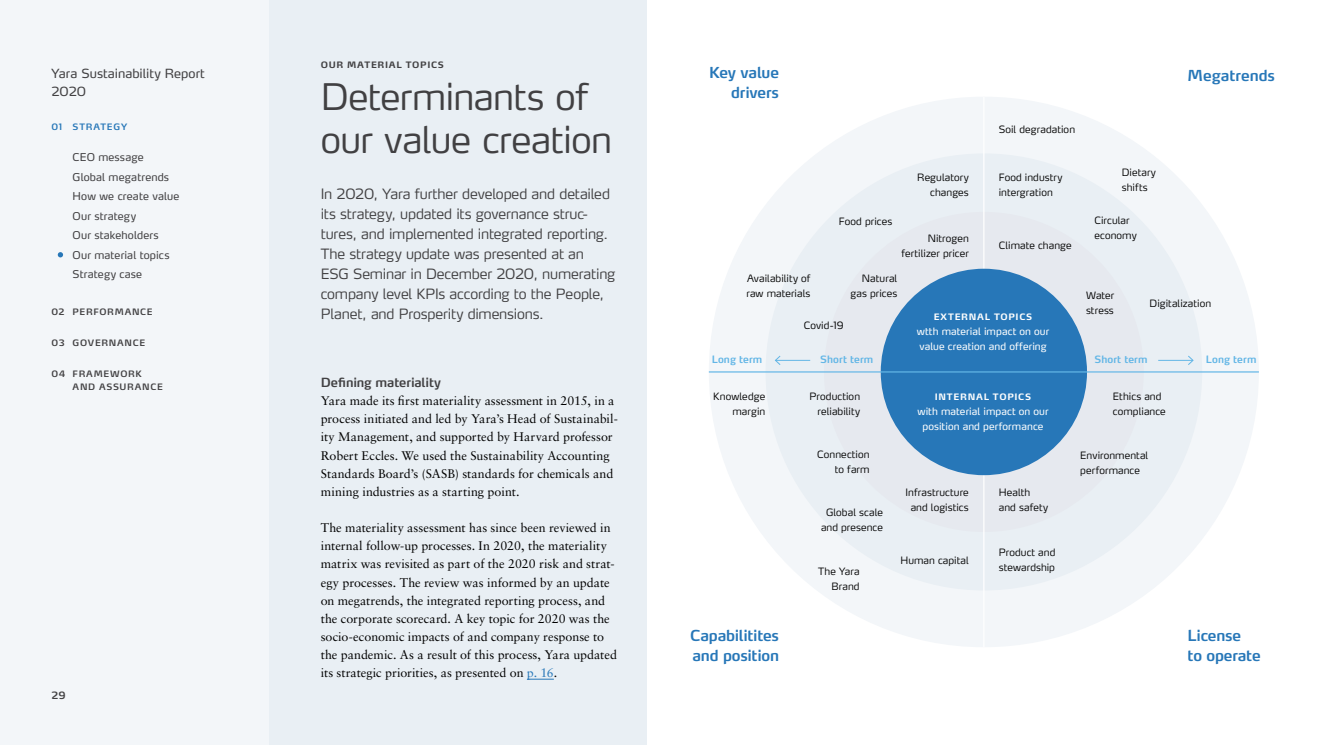
<style>
.page{position:relative;width:1322px;height:745px;background:#fff}
.page>*{position:absolute;margin:0;border:0;box-sizing:border-box;transform-origin:0 0}
.t1{font:300 36.25px/42.5px "Max LF";letter-spacing:-.015em;color:#414042}
.H4_Max{font:600 15px/20px "Max LF";letter-spacing:-.015em;color:#2777b8}
.Ingress_Article{font:300 14px/20px "Max LF";letter-spacing:-.01em;color:#414042}
.Brødtekst_Sabon{font:12.5px/18.1px "Sabon LT Std";color:#000}
.t2{font:12.5px/18.1px "Max LF";letter-spacing:.005em;color:#414042}
.H4_Max-2{font:600 12.5px "Max LF";letter-spacing:-.005em;color:#414042}
.t3{font:10.62px/19.5px "Max LF";letter-spacing:.015em;color:#414042}
.Noter_Bodytxt_Max{font:300 10px/15px "Max LF";letter-spacing:.01em;color:#000;text-align:right}
.H5_Ikoner{font:10px/15px "Max LF";letter-spacing:.01em;color:#fff}
.H5_Ikoner-2{font:600 10px "Max LF";letter-spacing:.01em;color:#63b6e6}
.t4{font:600 10px "Max LF";color:#414042}
.t5{font:600 8.75px/13.1px "Max LF";letter-spacing:.08em;color:#414042}
.Stikktittel_caps{font:700 8.75px "Max LF";letter-spacing:.09em;color:#fff}
.Stikktittel_caps-2{font:700 8.75px "Max LF";letter-spacing:.08em;color:#414042}
.t6{font:600 8.75px "Max LF";letter-spacing:.09em;color:#2777b8}
.s1{color:#2777b8}
</style>
<div class="page">
<div style="left:0;top:0;width:269px;height:744px;background:#f3f6f9"></div>
<div style="left:269px;top:0;width:378px;height:744px;background:#e9eff4"></div>
<div style="left:709px;top:97px;width:550px;height:549px;background:#f3f6f9;border-radius:50%"></div>
<div style="left:765px;top:153px;width:437px;height:437px;background:#e9eff4;border-radius:50%"></div>
<div style="left:824px;top:212px;width:319px;height:319px;background:#e6e9ef;border-radius:50%"></div>
<hr style="left:983px;top:97px;width:1px;height:549px;background:#fff">
<div style="left:881px;top:268px;width:206px;height:207px;background:#2777b8;border-radius:50%"></div>
<hr style="left:709px;top:371px;width:550px;height:1px;background:#63b6e6">
<hr style="left:1158px;top:359px;width:35px;height:1px;background:#63b6e6">
<svg style="left:1187px;top:355px;width:7px;height:10px"></svg>
<hr style="left:775px;top:359px;width:35px;height:1px;background:#63b6e6">
<svg style="left:775px;top:355px;width:6px;height:10px"></svg>
<svg style="left:527px;top:678px;width:27px;height:1px"></svg>
<svg style="left:58px;top:252px;width:5px;height:5px"></svg>
<p class="t2" style="left:51px;top:64px;width:155px">Yara Sustainability Report<br>2020</p>
<p class="t6" style="left:51px;top:121px;width:77px">01 STRATEGY</p>
<p class="t3" style="left:73px;top:147px;width:108px">CEO message<br>Global megatrends<br>How we create value<br>Our strategy<br>Our stakeholders<br>Our material topics<br>Strategy case</p>
<p class="t5" style="left:51px;top:305px;width:103px">02 PERFORMANCE</p>
<p class="t5" style="left:51px;top:336px;width:95px">03 GOVERNANCE</p>
<p class="t5" style="left:73px;top:367px;width:92px;text-indent:-21px">04 FRAMEWORK<br>AND ASSURANCE</p>
<p class="t4" style="left:51px;top:688px;width:16px">29</p>
<p class="Stikktittel_caps-2" style="left:321px;top:59px;width:125px">OUR MATERIAL TOPICS</p>
<h1 class="t1" style="left:321px;top:75px;width:293px">Determinants of our value creation</h1>
<p class="Ingress_Article" style="left:321px;top:183px;width:296px">In 2020, Yara further developed and detailed its strategy, updated its governance struc&shy;tures, and implemented integrated reporting.<br>The strategy update was presented at an ESG Seminar in December 2020, numerating company level KPIs according to the People, Planet, and Prosperity dimensions.</p>
<p class="H4_Max-2" style="left:321px;top:374px;width:122px">Defining materiality</p>
<p class="Brødtekst_Sabon" style="left:321px;top:391px;width:298px">Yara made its first materiality assessment in 2015, in a process initiated and led by Yara’s Head of Sustainabil&shy;ity Management, and supported by Harvard professor Robert Eccles. We used the Sustainability Accounting Standards Board’s (SASB) standards for chemicals and mining industries as a starting point.</p>
<p class="Brødtekst_Sabon" style="left:321px;top:518px;width:298px">The materiality assessment has since been reviewed in internal follow-up processes. In 2020, the materiality matrix was revisited as part of the 2020 risk and strat&shy;egy processes. The review was informed by an update on megatrends, the integrated reporting process, and the corporate scorecard. A key topic for 2020 was the socio-economic impacts of and company response to the pandemic. As a result of this process, Yara updated its strategic priorities, as presented on <span class="s1">p. 16</span>.</p>
<p class="H4_Max" style="left:709px;top:63px;width:71px;text-align:right">Key value drivers</p>
<h3 class="H4_Max" style="left:1187px;top:65px;width:89px">Megatrends</h3>
<p class="Noter_Bodytxt_Max" style="left:999px;top:122px;width:78px">Soil degradation</p>
<p class="Noter_Bodytxt_Max" style="left:839px;top:213px;width:55px">Food prices</p>
<p class="Noter_Bodytxt_Max" style="left:917px;top:170px;width:53px">Regulatory changes</p>
<p class="Noter_Bodytxt_Max" style="left:901px;top:230px;width:69px">Nitrogen fertilizer pricer</p>
<p class="Noter_Bodytxt_Max" style="left:999px;top:170px;width:65px;text-align:left">Food industry intergration</p>
<p class="Noter_Bodytxt_Max" style="left:999px;top:238px;width:74px">Climate change</p>
<p class="Noter_Bodytxt_Max" style="left:746px;top:270px;width:66px;text-align:left">Availability of raw materials</p>
<p class="Noter_Bodytxt_Max" style="left:804px;top:317px;width:41px">Covid-19</p>
<p class="Noter_Bodytxt_Max" style="left:862px;top:270px;width:37px">Natural</p>
<p class="Noter_Bodytxt_Max" style="left:850px;top:285px;width:48px">gas prices</p>
<p class="Stikktittel_caps" style="left:933px;top:311px;width:100px">EXTERNAL TOPICS</p>
<p class="H5_Ikoner" style="left:917px;top:323px;width:134px">wtth material impact on our value creation and offering</p>
<p class="Noter_Bodytxt_Max" style="left:1122px;top:164px;width:36px">Dietary</p>
<p class="Noter_Bodytxt_Max" style="left:1122px;top:179px;width:27px">shifts</p>
<p class="Noter_Bodytxt_Max" style="left:1094px;top:213px;width:37px">Circular</p>
<p class="Noter_Bodytxt_Max" style="left:1094px;top:228px;width:44px">economy</p>
<p class="Noter_Bodytxt_Max" style="left:1086px;top:287px;width:30px">Water</p>
<p class="Noter_Bodytxt_Max" style="left:1086px;top:302px;width:29px">stress</p>
<p class="Noter_Bodytxt_Max" style="left:1149px;top:295px;width:63px">Digitalization</p>
<p class="H5_Ikoner-2" style="left:712px;top:353px;width:52px">Long term</p>
<p class="H5_Ikoner-2" style="left:820px;top:353px;width:55px">Short term</p>
<p class="H5_Ikoner-2" style="left:1094px;top:353px;width:55px">Short term</p>
<p class="H5_Ikoner-2" style="left:1205px;top:353px;width:52px">Long term</p>
<p class="Noter_Bodytxt_Max" style="left:713px;top:388px;width:53px">Knowledge margin</p>
<p class="Noter_Bodytxt_Max" style="left:809px;top:388px;width:52px">Production reliability</p>
<p class="Noter_Bodytxt_Max" style="left:817px;top:446px;width:54px">Connection to farm</p>
<p class="Noter_Bodytxt_Max" style="left:821px;top:504px;width:64px;text-align:center">Global scale and presence</p>
<p class="Noter_Bodytxt_Max" style="left:818px;top:563px;width:43px">The Yara<br>Brand</p>
<p class="Stikktittel_caps" style="left:935px;top:391px;width:98px">INTERNAL TOPICS</p>
<p class="H5_Ikoner" style="left:917px;top:403px;width:132px;text-align:center">with material impact on our position and performance</p>
<p class="Noter_Bodytxt_Max" style="left:905px;top:484px;width:65px;text-align:center">Infrastructure and logistics</p>
<p class="Noter_Bodytxt_Max" style="left:900px;top:552px;width:70px">Human capital</p>
<p class="Noter_Bodytxt_Max" style="left:999px;top:484px;width:33px">Health</p>
<p class="Noter_Bodytxt_Max" style="left:999px;top:499px;width:51px">and safety</p>
<p class="Noter_Bodytxt_Max" style="left:999px;top:544px;width:58px;text-align:left">Product and stewardship</p>
<p class="Noter_Bodytxt_Max" style="left:1113px;top:388px;width:54px;text-align:left">Ethics and compliance</p>
<p class="Noter_Bodytxt_Max" style="left:1080px;top:447px;width:69px;text-align:left">Environmental performance</p>
<p class="H4_Max" style="left:690px;top:624px;width:90px">Capabilitites and position</p>
<p class="H4_Max" style="left:1187px;top:624px;width:75px">License<br>to operate</p>
</div>
